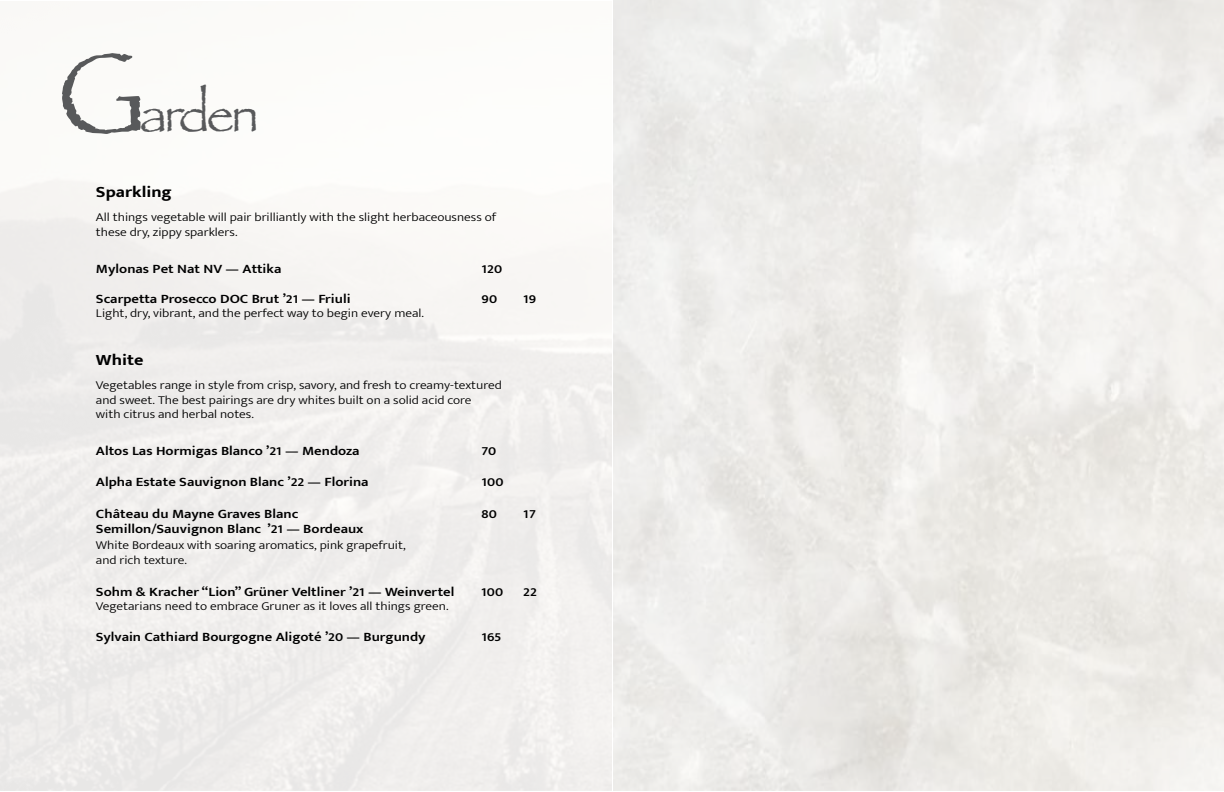
<style>
.page{position:relative;width:1224px;height:792px;background:#fff}
.page>*{position:absolute;margin:0;border:0;box-sizing:border-box;transform-origin:0 0}
.t1{font:120px "Papyrus";color:#58595b}
.t2{font:50px "Papyrus";letter-spacing:-.05em;color:#58595b}
.t3{font:700 16px "Mukta Mahee";color:#000;scale:1.14 1}
.t4{font:600 13px "Mukta Mahee";color:#000;scale:1.14 1}
.t5{font:300 12px/14.4px "Mukta Mahee";color:#000;scale:1.14 1}
</style>
<div class="page">
<h1 class="t1" style="left:58px;top:20px;width:90px">G</h1>
<h2 class="t2" style="left:140px;top:85px;width:120px">arden</h2>
<h3 class="t3" style="left:96px;top:182px;width:68px">Sparkling</h3>
<p class="t5" style="left:96px;top:210px;width:353px">All things vegetable will pair brilliantly with the slight herbaceousness of these dry, zippy sparklers.</p>
<p class="t4" style="left:96px;top:261px;width:164px">Mylonas Pet Nat NV — Attika</p>
<p class="t4" style="left:481px;top:261px;width:20px">120</p>
<p class="t4" style="left:96px;top:291px;width:225px">Scarpetta Prosecco DOC Brut ’21 — Friuli</p>
<p class="t4" style="left:481px;top:291px;width:15px">90</p>
<p class="t4" style="left:523px;top:291px;width:13px">19</p>
<p class="t5" style="left:96px;top:306px;width:289px">Light, dry, vibrant, and the perfect way to begin every meal.</p>
<h3 class="t3" style="left:96px;top:350px;width:43px">White</h3>
<p class="t5" style="left:96px;top:378px;width:358px">Vegetables range in style from crisp, savory, and fresh to creamy-textured and sweet. The best pairings are dry whites built on a solid acid core<br>with citrus and herbal notes.</p>
<p class="t4" style="left:96px;top:443px;width:233px">Altos Las Hormigas Blanco ’21 — Mendoza</p>
<p class="t4" style="left:481px;top:443px;width:14px">70</p>
<p class="t4" style="left:96px;top:474px;width:241px">Alpha Estate Sauvignon Blanc ’22 — Florina</p>
<p class="t4" style="left:481px;top:474px;width:21px">100</p>
<p class="t4" style="left:96px;top:506px;width:179px">Château du Mayne Graves Blanc</p>
<p class="t4" style="left:481px;top:506px;width:15px">80</p>
<p class="t4" style="left:523px;top:506px;width:13px">17</p>
<p class="t4" style="left:96px;top:521px;width:236px">Semillon/Sauvignon Blanc ’21 — Bordeaux</p>
<p class="t5" style="left:96px;top:537px;width:273px;line-height:15.6px">White Bordeaux with soaring aromatics, pink grapefruit, and rich texture.</p>
<p class="t4" style="left:96px;top:584px;width:316px">Sohm &amp; Kracher “Lion” Grüner Veltliner ’21 — Weinvertel</p>
<p class="t4" style="left:481px;top:584px;width:21px">100</p>
<p class="t4" style="left:523px;top:584px;width:13px">22</p>
<p class="t5" style="left:96px;top:599px;width:311px">Vegetarians need to embrace Gruner as it loves all things green.</p>
<p class="t4" style="left:96px;top:629px;width:291px">Sylvain Cathiard Bourgogne Aligoté ’20 — Burgundy</p>
<p class="t4" style="left:481px;top:629px;width:19px">165</p>
</div>
